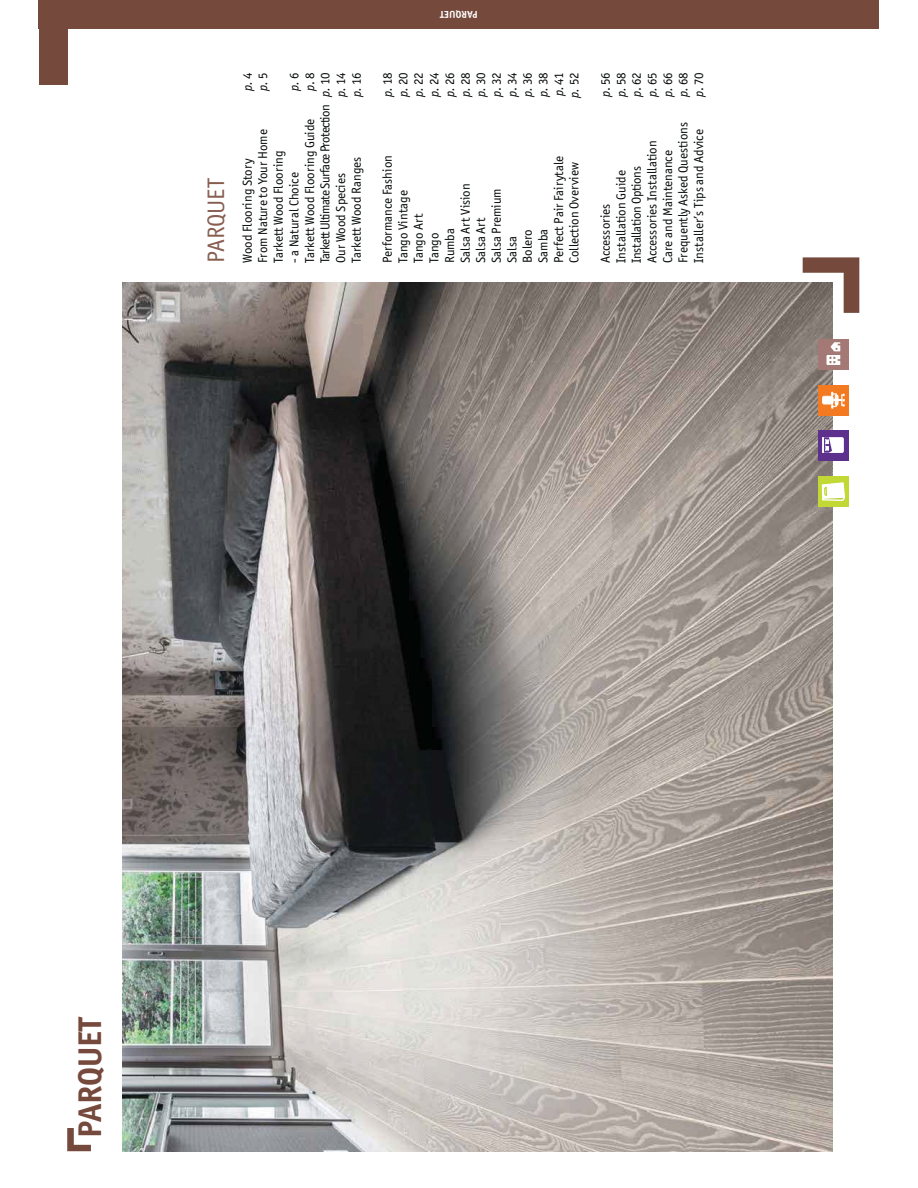
<style>
.page{position:relative;width:918px;height:1188px;background:#fff}
.page>*{position:absolute;margin:0;border:0;box-sizing:border-box;transform-origin:0 0}
.t1{font:700 33px "Officina San ITC";color:#75493c}
.t2{font:24px "Officina San ITC";color:#885e51}
.t3{font:12.9px/15.6px "Officina San ITC";color:#040809;text-align:justify}
.t4{font:italic 12.9px "Officina San ITC";color:#040809}
.t5{font:12.9px "Officina San ITC";letter-spacing:-.025em;color:#040809}
.t6{font:700 10.05px "Officina San ITC";letter-spacing:.02em;color:#fff}
.s1{font-style:normal}
.s2{font-style:italic}
</style>
<div class="page">
<img style="left:123px;top:283px;width:710px;height:868px">
<svg style="left:803px;top:257px;width:56px;height:56px"></svg>
<div style="left:818px;top:431px;width:30px;height:30px;background:#5e308e"></div>
<svg style="left:822px;top:437px;width:22px;height:16px"></svg>
<div style="left:818px;top:476px;width:30px;height:31px;background:#c1d835"></div>
<svg style="left:821px;top:482px;width:25px;height:19px"></svg>
<div style="left:818px;top:385px;width:30px;height:30px;background:#f37a21"></div>
<svg style="left:822px;top:392px;width:23px;height:17px"></svg>
<div style="left:818px;top:339px;width:30px;height:31px;background:#a47874"></div>
<svg style="left:826px;top:342px;width:14px;height:23px"></svg>
<div style="left:39px;top:0;width:840px;height:28px;background:#75493c"></div>
<div style="left:39px;top:0;width:28px;height:84px;background:#75493c"></div>
<svg style="left:67px;top:1128px;width:24px;height:23px"></svg>
<p class="t6" style="left:478px;top:18px;width:39px;rotate:-180deg">PARQUET</p>
<h2 class="t2" style="left:206px;top:263px;width:86px;rotate:-90deg">PARQUET</h2>
<p class="t4" style="left:335px;top:97px;width:26px;rotate:-90deg">p. <span class="s1">14</span></p>
<p class="t4" style="left:242px;top:91px;width:20px;rotate:-90deg">p. <span class="s1">4</span></p>
<p class="t3" style="left:302px;top:263px;width:192px;text-indent:172px;rotate:-90deg"><span class="s2">p</span>. 8<br>Tarkett Ultimate Surface Protection <span class="s2">p.</span> 10<br>Our Wood Species</p>
<p class="t4" style="left:351px;top:97px;width:26px;rotate:-90deg">p. <span class="s1">16</span></p>
<p class="t4" style="left:289px;top:91px;width:20px;rotate:-90deg">p. <span class="s1">6</span></p>
<p class="t4" style="left:257px;top:91px;width:20px;rotate:-90deg">p. <span class="s1">5</span></p>
<p class="t3" style="left:302px;top:263px;width:146px;rotate:-90deg">Tarkett Wood Flooring Guide</p>
<p class="t3" style="left:256px;top:263px;width:135px;rotate:-90deg">From Nature to Your Home</p>
<p class="t3" style="left:271px;top:263px;width:114px;rotate:-90deg">Tarkett Wood Flooring</p>
<p class="t3" style="left:349px;top:263px;width:108px;rotate:-90deg">Tarkett Wood Ranges</p>
<p class="t3" style="left:240px;top:263px;width:106px;rotate:-90deg">Wood Flooring Story</p>
<p class="t3" style="left:287px;top:263px;width:92px;rotate:-90deg">- a Natural Choice</p>
<p class="t3" style="left:505px;top:97px;width:26px;rotate:-90deg"><span class="s2">p</span>. 34</p>
<p class="t4" style="left:429px;top:97px;width:26px;rotate:-90deg">p. <span class="s1">24</span></p>
<p class="t4" style="left:538px;top:97px;width:26px;rotate:-90deg">p. <span class="s1">38</span></p>
<p class="t4" style="left:382px;top:97px;width:26px;rotate:-90deg">p. <span class="s1">18</span></p>
<p class="t4" style="left:460px;top:97px;width:26px;rotate:-90deg">p. <span class="s1">28</span></p>
<p class="t4" style="left:398px;top:97px;width:26px;rotate:-90deg">p. <span class="s1">20</span></p>
<p class="t4" style="left:475px;top:97px;width:26px;rotate:-90deg">p. <span class="s1">30</span></p>
<p class="t4" style="left:444px;top:97px;width:26px;rotate:-90deg">p. <span class="s1">26</span></p>
<p class="t4" style="left:522px;top:97px;width:26px;rotate:-90deg">p. <span class="s1">36</span></p>
<p class="t4" style="left:569px;top:98px;width:27px;rotate:-90deg">p. <span class="s1">52</span></p>
<p class="t4" style="left:413px;top:97px;width:26px;rotate:-90deg">p. <span class="s1">22</span></p>
<p class="t3" style="left:489px;top:97px;width:26px;rotate:-90deg"><span class="s2">p</span>. 32</p>
<p class="t4" style="left:553px;top:96px;width:25px;rotate:-90deg">p. <span class="s1">41</span></p>
<p class="t3" style="left:551px;top:263px;width:109px;rotate:-90deg">Perfect Pair Fairytale</p>
<p class="t3" style="left:380px;top:263px;width:109px;rotate:-90deg">Performance Fashion</p>
<p class="t3" style="left:567px;top:263px;width:102px;rotate:-90deg">Collection Overview</p>
<p class="t3" style="left:458px;top:263px;width:81px;rotate:-90deg">Salsa Art Vision</p>
<p class="t3" style="left:489px;top:263px;width:76px;rotate:-90deg">Salsa Premium</p>
<p class="t3" style="left:396px;top:263px;width:74px;rotate:-90deg">Tango Vintage</p>
<p class="t3" style="left:411px;top:263px;width:51px;rotate:-90deg">Tango Art</p>
<p class="t3" style="left:474px;top:263px;width:47px;rotate:-90deg">Salsa Art</p>
<p class="t3" style="left:443px;top:263px;width:36px;rotate:-90deg">Rumba</p>
<p class="t3" style="left:536px;top:263px;width:36px;rotate:-90deg">Samba</p>
<p class="t3" style="left:520px;top:263px;width:35px;rotate:-90deg">Bolero</p>
<p class="t3" style="left:427px;top:263px;width:32px;rotate:-90deg">Tango</p>
<p class="t3" style="left:505px;top:263px;width:28px;rotate:-90deg">Salsa</p>
<p class="t4" style="left:678px;top:97px;width:26px;rotate:-90deg">p. <span class="s1">68</span></p>
<p class="t4" style="left:615px;top:97px;width:26px;rotate:-90deg">p. <span class="s1">58</span></p>
<p class="t3" style="left:692px;top:97px;width:26px;rotate:-90deg"><span class="s2">p</span>. 70</p>
<p class="t4" style="left:662px;top:97px;width:26px;rotate:-90deg">p. <span class="s1">66</span></p>
<p class="t3" style="left:598px;top:97px;width:26px;rotate:-90deg"><span class="s2">p</span>. 56</p>
<p class="t4" style="left:647px;top:97px;width:26px;rotate:-90deg">p. <span class="s1">65</span></p>
<p class="t3" style="left:629px;top:97px;width:26px;rotate:-90deg"><span class="s2">p</span>. 62</p>
<p class="t3" style="left:676px;top:263px;width:142px;rotate:-90deg">Frequently Asked Questions</p>
<p class="t3" style="left:692px;top:263px;width:135px;rotate:-90deg">Installer’s Tips and Advice</p>
<p class="t3" style="left:645px;top:263px;width:124px;rotate:-90deg">Accessories Installation</p>
<p class="t3" style="left:660px;top:263px;width:114px;rotate:-90deg">Care and Maintenance</p>
<p class="t5" style="left:631px;top:263px;width:98px;rotate:-90deg">Installation Options</p>
<p class="t3" style="left:614px;top:263px;width:94px;rotate:-90deg">Installation Guide</p>
<p class="t3" style="left:598px;top:263px;width:61px;rotate:-90deg">Accessories</p>
<h1 class="t1" style="left:76px;top:1138px;width:124px;rotate:-90deg">PARQUET</h1>
</div>
